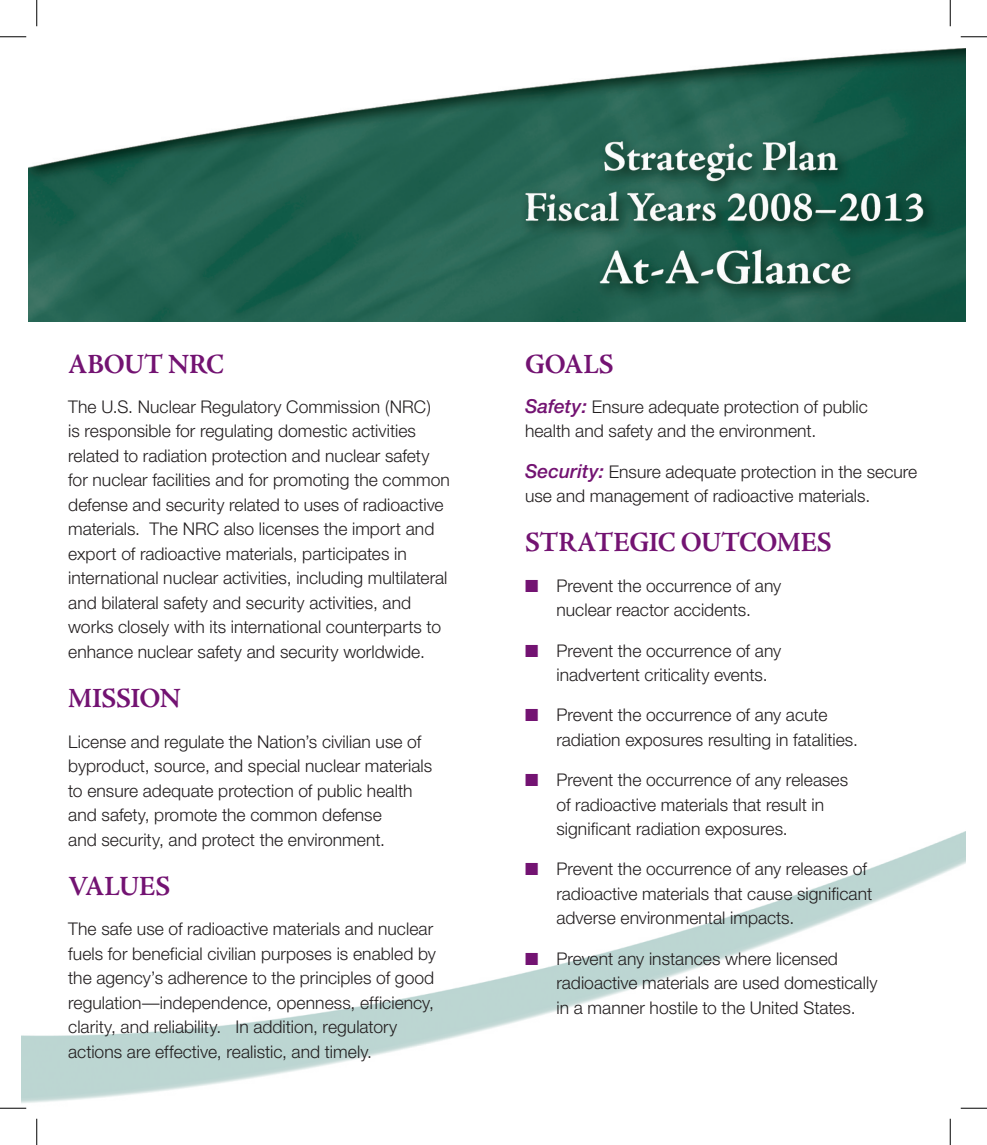
<style>
.page{position:relative;width:987px;height:1145px;background:#fff}
.page>*{position:absolute;margin:0;border:0;box-sizing:border-box;transform-origin:0 0}
.heads{font:700 28px "Adobe Jenson Pro";letter-spacing:-.015em;color:#731372;scale:.95 1}
.Body_Text{font:300 17.5px/24.5px "Helvetica Neue";color:#231f20}
.Bullets{font:300 17.5px/24.5px "Helvetica Neue";color:#231f20}
.s1{font-weight:500;font-style:italic;font-size:19.25px;color:#731372}
.s2{color:#731372}
</style>
<div class="page">
<img style="left:21px;top:831px;width:945px;height:278px">
<img style="left:28px;top:48px;width:938px;height:273px">
<hr style="left:0;top:1107px;width:26px;height:2px;background:#fff">
<hr style="left:961px;top:1107px;width:26px;height:2px;background:#fff">
<svg style="left:0;top:36px;width:26px;height:1px"></svg>
<svg style="left:961px;top:36px;width:26px;height:1px"></svg>
<svg style="left:0;top:1107px;width:26px;height:1px"></svg>
<svg style="left:961px;top:1107px;width:26px;height:1px"></svg>
<svg style="left:36px;top:0;width:1px;height:26px"></svg>
<svg style="left:36px;top:1118px;width:1px;height:26px"></svg>
<svg style="left:950px;top:0;width:1px;height:26px"></svg>
<svg style="left:950px;top:1118px;width:1px;height:26px"></svg>
<p class="heads" style="left:68px;top:348px;width:166px">ABOUT NRC</p>
<p class="Body_Text" style="left:68px;top:394px;width:383px">The U.S. Nuclear Regulatory Commission (NRC)<br>is responsible for regulating domestic activities related to radiation protection and nuclear safety for nuclear facilities and for promoting the common defense and security related to uses of radioactive materials. The NRC also licenses the import and export of radioactive materials, participates in international nuclear activities, including multilateral and bilateral safety and security activities, and works closely with its international counterparts to enhance nuclear safety and security worldwide.</p>
<p class="heads" style="left:68px;top:682px;width:119px">MISSION</p>
<p class="Body_Text" style="left:68px;top:728px;width:365px">License and regulate the Nation’s civilian use of byproduct, source, and special nuclear materials to ensure adequate protection of public health and safety, promote the common defense<br>and security, and protect the environment.</p>
<p class="heads" style="left:68px;top:870px;width:109px">VALUES</p>
<p class="Body_Text" style="left:68px;top:916px;width:369px">The safe use of radioactive materials and nuclear fuels for beneficial civilian purposes is enabled by the agency’s adherence to the principles of good regulation—independence, openness, efficiency, clarity, and reliability. In addition, regulatory actions are effective, realistic, and timely.</p>
<p class="heads" style="left:525px;top:348px;width:95px">GOALS</p>
<p class="Body_Text" style="left:525px;top:394px;width:344px"><span class="s1">Safety:</span> Ensure adequate protection of public health and safety and the environment.</p>
<p class="Body_Text" style="left:525px;top:459px;width:394px"><span class="s1">Security:</span> Ensure adequate protection in the secure use and management of radioactive materials.</p>
<p class="heads" style="left:525px;top:527px;width:325px">STRATEGIC OUTCOMES</p>
<p class="Bullets" style="left:525px;top:573px;width:258px;text-align:center"><span class="s2">■</span> Prevent the occurrence of any nuclear reactor accidents.</p>
<p class="Bullets" style="left:556px;top:637px;width:226px;text-indent:-32px"><span class="s2">■</span> Prevent the occurrence of any inadvertent criticality events.</p>
<p class="Bullets" style="left:556px;top:702px;width:303px;text-indent:-32px"><span class="s2">■</span> Prevent the occurrence of any acute radiation exposures resulting in fatalities.</p>
<p class="Bullets" style="left:556px;top:767px;width:293px;text-indent:-32px"><span class="s2">■</span> Prevent the occurrence of any releases of radioactive materials that result in significant radiation exposures.</p>
<p class="Bullets" style="left:556px;top:856px;width:317px;text-indent:-32px"><span class="s2">■</span> Prevent the occurrence of any releases of radioactive materials that cause significant adverse environmental impacts.</p>
<p class="Bullets" style="left:556px;top:945px;width:322px;text-indent:-32px"><span class="s2">■</span> Prevent any instances where licensed radioactive materials are used domestically in a manner hostile to the United States.</p>
</div>
